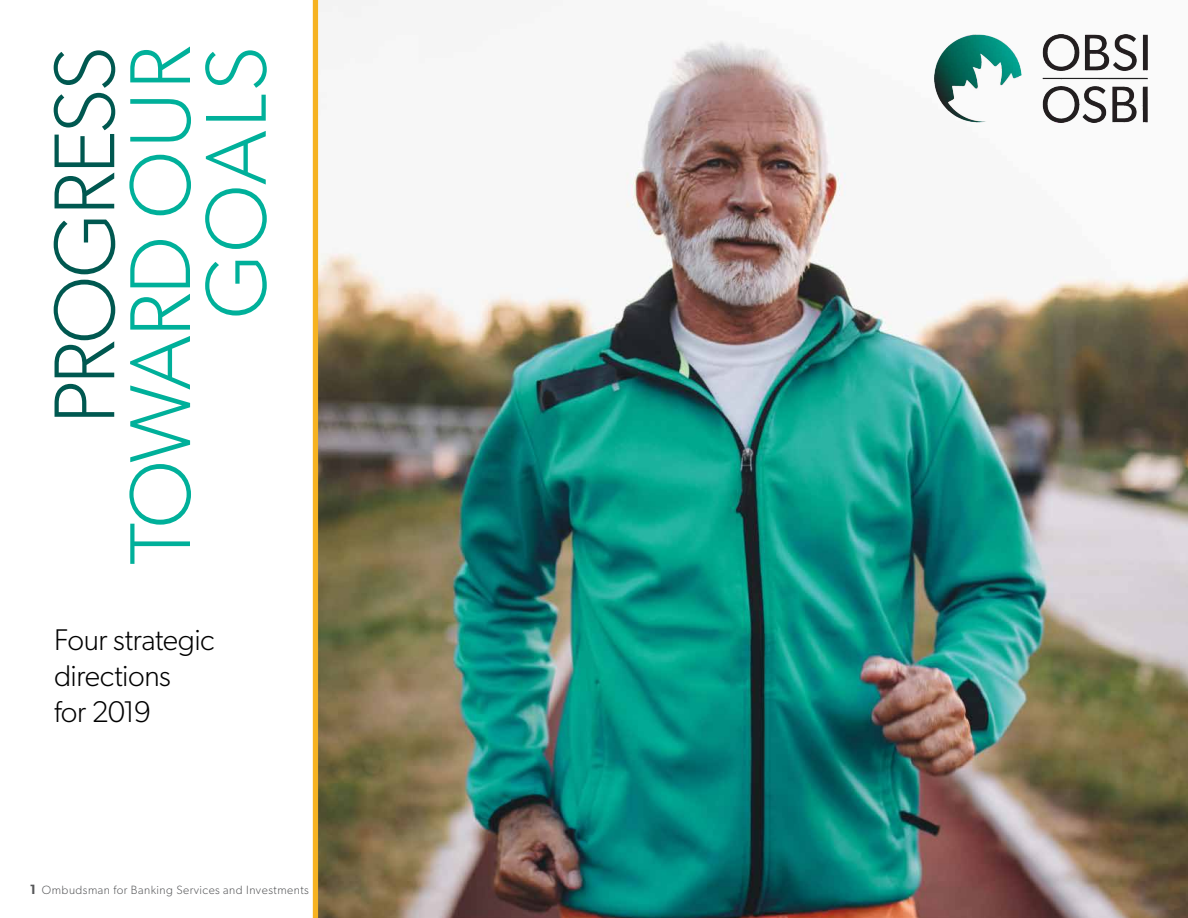
<style>
.page{position:relative;width:1188px;height:918px;background:#fff}
.page>*{position:absolute;margin:0;border:0;box-sizing:border-box;transform-origin:0 0}
.t1{font:300 86.55px/75.8px "Gibson";letter-spacing:-.005em;color:#00b09a;text-align:right}
.t2{font:300 86.55px "Gibson";letter-spacing:-.03em;color:#005850}
.t3{font:300 30px/36px "Gibson";letter-spacing:-.015em;color:#000}
.t4{font:300 12px "Gibson";letter-spacing:.04em;color:#58595b}
.s1{font-weight:600;font-size:13.5px}
</style>
<div class="page">
<img style="left:318px;top:0;width:870px;height:918px">
<div style="left:313px;top:0;width:5px;height:918px;background:#f6b221"></div>
<img style="left:935px;top:34px;width:213px;height:89px">
<h1 class="t2" style="left:32px;top:424px;width:379px;rotate:-90deg">PROGRESS</h1>
<h1 class="t1" style="left:121px;top:565px;width:520px;rotate:-90deg">TOWARD OUR<br>GOALS</h1>
<h2 class="t3" style="left:54px;top:622px;width:162px">Four strategic directions<br>for 2019</h2>
<p class="t4" style="left:30px;top:882px;width:281px"><span class="s1">1</span> Ombudsman for Banking Services and Investments</p>
</div>
